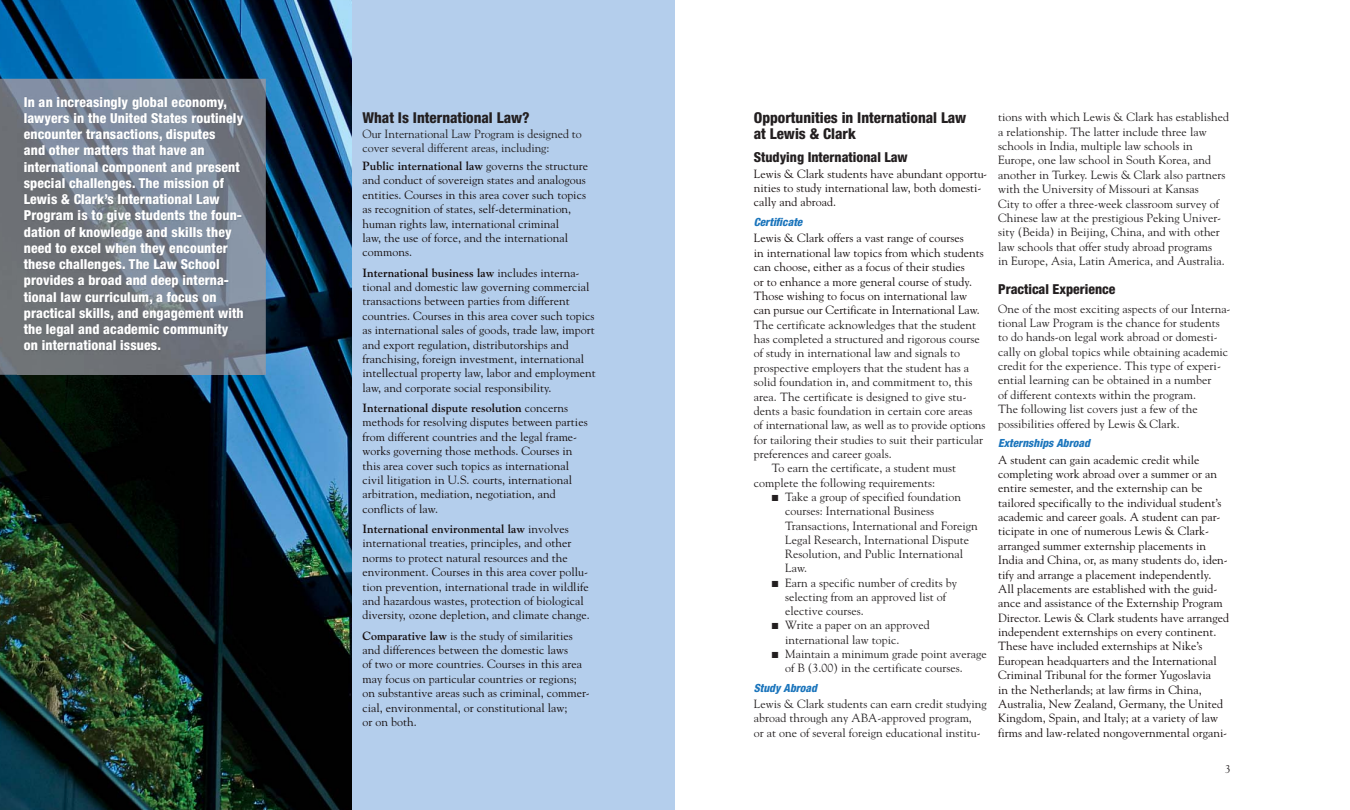
<style>
.page{position:relative;width:1350px;height:810px;background:#fff}
.page>*{position:absolute;margin:0;border:0;box-sizing:border-box;transform-origin:0 0}
.t1{font:800 condensed 15px/15.5px "Helvetica Neue";color:#231f20}
.t2{font:800 condensed 13.75px/16.2px "Helvetica Neue";letter-spacing:.01em;color:#fff}
.t3{font:800 condensed 13.75px "Helvetica Neue";color:#231f20}
.t4{font:11.88px/14.4px "Goudy";letter-spacing:.005em;color:#150d0d}
.t5{font:11.88px/14.4px "Goudy";letter-spacing:.005em;color:#231f20}
.t6{font:italic 800 condensed 11.25px "Helvetica Neue";color:#1b75bc}
.t7{font:11.25px "Goudy";color:#231f20}
.s1{font-weight:700}
</style>
<div class="page">
<div style="left:352px;top:0;width:323px;height:810px;background:#b4ceec"></div>
<img style="left:0;top:0;width:352px;height:810px">
<img style="left:0;top:79px;width:266px;height:296px">
<img style="left:17px;top:91px;width:247px;height:355px">
<p class="t2" style="left:24px;top:95px;width:222px">In an increasingly global economy, lawyers in the United States routinely encounter transactions, disputes<br>and other matters that have an international component and present special challenges. The mission of Lewis &amp; Clark’s International Law Program is to give students the foun&shy;dation of knowledge and skills they need to excel when they encounter these challenges. The Law School provides a broad and deep interna&shy;tional law curriculum, a focus on practical skills, and engagement with the legal and academic community on international issues.</p>
<p class="t1" style="left:362px;top:111px;width:169px">What Is International Law?</p>
<p class="t5" style="left:362px;top:127px;width:221px">Our International Law Program is designed to cover several different areas, including:</p>
<p class="t4" style="left:362px;top:160px;width:227px"><span class="s1">Public international law</span> governs the structure and conduct of sovereign states and analogous entities. Courses in this area cover such topics as recognition of states, self-determination, human rights law, international criminal<br>law, the use of force, and the international commons.</p>
<p class="t4" style="left:362px;top:266px;width:235px"><span class="s1">International business law</span> includes interna&shy;tional and domestic law governing commercial transactions between parties from different countries. Courses in this area cover such topics as international sales of goods, trade law, import and export regulation, distributorships and franchising, foreign investment, international intellectual property law, labor and employment law, and corporate social responsibility.</p>
<p class="t4" style="left:362px;top:402px;width:227px"><span class="s1">International dispute resolution</span> concerns methods for resolving disputes between parties from different countries and the legal frame&shy;works governing those methods. Courses in this area cover such topics as international civil litigation in U.S. courts, international arbitration, mediation, negotiation, and conflicts of law.</p>
<p class="t4" style="left:362px;top:523px;width:229px"><span class="s1">International environmental law</span> involves international treaties, principles, and other norms to protect natural resources and the environment. Courses in this area cover pollu&shy;tion prevention, international trade in wildlife and hazardous wastes, protection of biological diversity, ozone depletion, and climate change.</p>
<p class="t4" style="left:362px;top:629px;width:229px"><span class="s1">Comparative law</span> is the study of similarities and differences between the domestic laws<br>of two or more countries. Courses in this area may focus on particular countries or regions; on substantive areas such as criminal, commer&shy;cial, environmental, or constitutional law;<br>or on both.</p>
<p class="t1" style="left:754px;top:111px;width:214px">Opportunities in International Law at Lewis &amp; Clark</p>
<p class="t3" style="left:754px;top:152px;width:156px">Studying International Law</p>
<p class="t4" style="left:754px;top:167px;width:235px">Lewis &amp; Clark students have abundant opportu&shy;nities to study international law, both domesti&shy;cally and abroad.</p>
<p class="t6" style="left:754px;top:218px;width:52px">Certificate</p>
<p class="t4" style="left:754px;top:232px;width:232px">Lewis &amp; Clark offers a vast range of courses<br>in international law topics from which students can choose, either as a focus of their studies<br>or to enhance a more general course of study.<br>Those wishing to focus on international law can pursue our Certificate in International Law.</p>
<p class="t5" style="left:754px;top:318px;width:224px">The certificate acknowledges that the student</p>
<p class="t5" style="left:754px;top:333px;width:228px">has completed a structured and rigorous course</p>
<p class="t5" style="left:754px;top:347px;width:208px">of study in international law and signals to</p>
<p class="t5" style="left:754px;top:361px;width:217px">prospective employers that the student has a</p>
<p class="t5" style="left:754px;top:376px;width:220px">solid foundation in, and commitment to, this</p>
<p class="t5" style="left:754px;top:390px;width:214px">area. The certificate is designed to give stu-</p>
<p class="t5" style="left:754px;top:405px;width:220px">dents a basic foundation in certain core areas</p>
<p class="t5" style="left:754px;top:419px;width:233px">of international law, as well as to provide options</p>
<p class="t5" style="left:754px;top:433px;width:231px">for tailoring their studies to suit their particular</p>
<p class="t5" style="left:754px;top:448px;width:140px">preferences and career goals.</p>
<p class="t5" style="left:772px;top:462px;width:186px">To earn the certificate, a student must</p>
<p class="t5" style="left:754px;top:476px;width:183px">complete the following requirements:</p>
<p class="t5" style="left:785px;top:491px;width:194px;text-indent:-13px">■ Take a group of specified foundation courses: International Business Transactions, International and Foreign Legal Research, International Dispute Resolution, and Public International Law.</p>
<p class="t5" style="left:785px;top:576px;width:174px;text-indent:-13px">■ Earn a specific number of credits by selecting from an approved list of elective courses.</p>
<p class="t5" style="left:785px;top:619px;width:146px;text-indent:-13px">■ Write a paper on an approved international law topic.</p>
<p class="t5" style="left:785px;top:647px;width:203px;text-indent:-13px">■ Maintain a minimum grade point average of B (3.00) in the certificate courses.</p>
<p class="t6" style="left:754px;top:684px;width:67px">Study Abroad</p>
<p class="t5" style="left:754px;top:698px;width:234px">Lewis &amp; Clark students can earn credit studying abroad through any ABA-approved program,<br>or at one of several foreign educational institu-</p>
<p class="t5" style="left:998px;top:111px;width:232px">tions with which Lewis &amp; Clark has established a relationship. The latter include three law schools in India, multiple law schools in Europe, one law school in South Korea, and another in Turkey. Lewis &amp; Clark also partners with the University of Missouri at Kansas<br>City to offer a three-week classroom survey of Chinese law at the prestigious Peking Univer&shy;sity (Beida) in Beijing, China, and with other law schools that offer study abroad programs<br>in Europe, Asia, Latin America, and Australia.</p>
<p class="t3" style="left:998px;top:285px;width:119px">Practical Experience</p>
<p class="t5" style="left:998px;top:302px;width:234px">One of the most exciting aspects of our Interna&shy;tional Law Program is the chance for students to do hands-on legal work abroad or domesti&shy;cally on global topics while obtaining academic credit for the experience. This type of experi&shy;ential learning can be obtained in a number<br>of different contexts within the program.<br>The following list covers just a few of the possibilities offered by Lewis &amp; Clark.</p>
<p class="t6" style="left:998px;top:439px;width:95px">Externships Abroad</p>
<p class="t4" style="left:998px;top:453px;width:232px">A student can gain academic credit while completing work abroad over a summer or an entire semester, and the externship can be tailored specifically to the individual student’s academic and career goals. A student can par&shy;ticipate in one of numerous Lewis &amp; Clark&shy;arranged summer externship placements in India and China, or, as many students do, iden&shy;tify and arrange a placement independently.<br>All placements are established with the guid&shy;ance and assistance of the Externship Program Director. Lewis &amp; Clark students have arranged independent externships on every continent.<br>These have included externships at Nike’s European headquarters and the International Criminal Tribunal for the former Yugoslavia<br>in the Netherlands; at law firms in China, Australia, New Zealand, Germany, the United Kingdom, Spain, and Italy; at a variety of law firms and law-related nongovernmental organi-</p>
<p class="t7" style="left:1225px;top:765px;width:7px">3</p>
</div>
